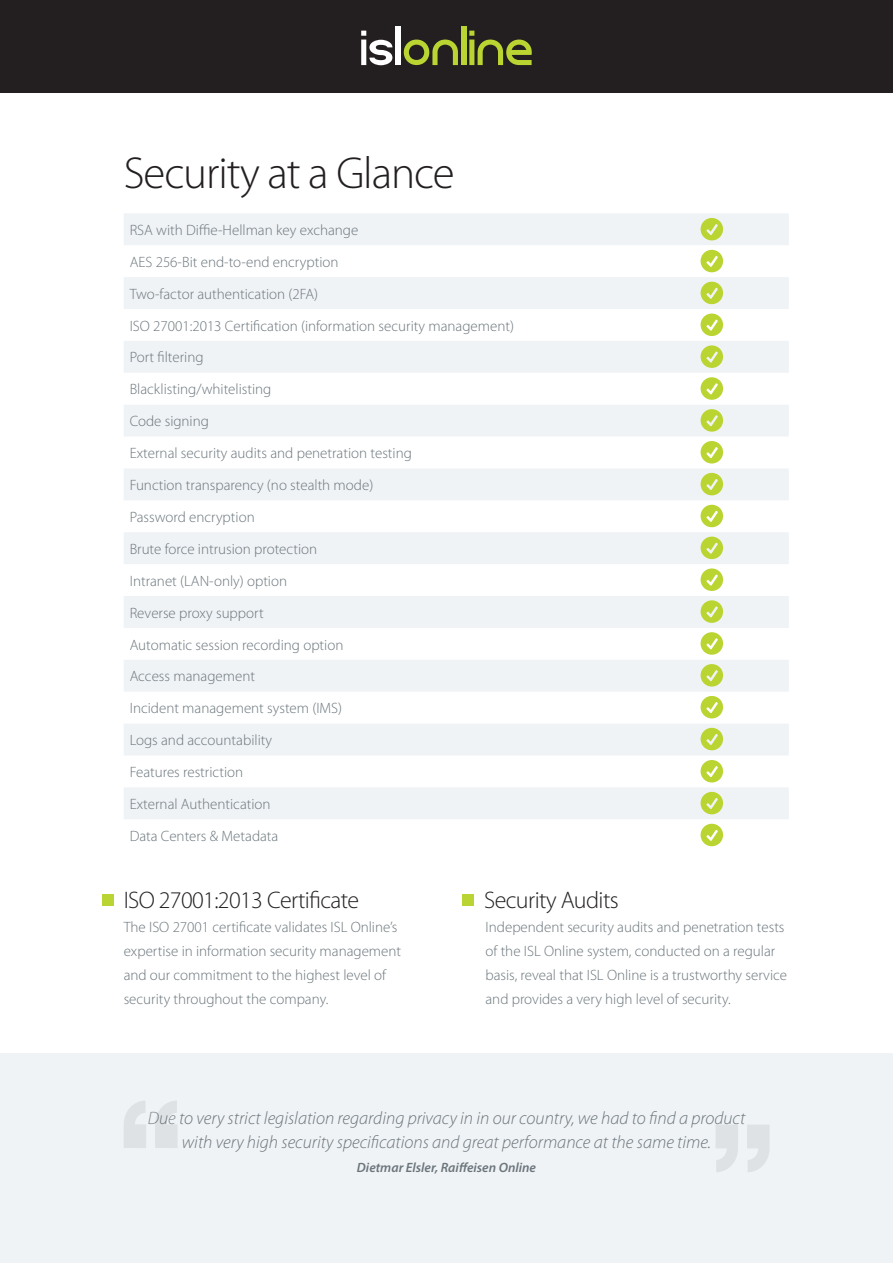
<style>
.page{position:relative;width:893px;height:1263px;background:#fff}
.page>*{position:absolute;margin:0;border:0;box-sizing:border-box;transform-origin:0 0}
.Heading1{font:300 45px "Myriad Pro";letter-spacing:-.025em;color:#231f20}
.Heading3{font:300 24px "Myriad Pro";letter-spacing:-.025em;color:#231f20}
.t1{font:italic 300 18px "Myriad Pro";color:#6a757b}
.t2{font:300 15px/24px "Myriad Pro";color:#6a757b}
.t3{font:italic 600 13.5px "Myriad Pro";color:#6a757b}
</style>
<div class="page">
<div style="left:0;top:1053px;width:893px;height:210px;background:#f0f3f6"></div>
<svg style="left:124px;top:1101px;width:22px;height:47px"></svg>
<svg style="left:155px;top:1101px;width:22px;height:47px"></svg>
<svg style="left:747px;top:1125px;width:23px;height:47px"></svg>
<svg style="left:716px;top:1125px;width:22px;height:47px"></svg>
<div style="left:0;top:0;width:893px;height:92px;background:#231f20"></div>
<svg style="left:361px;top:31px;width:31px;height:34px"></svg>
<div style="left:396px;top:27px;width:5px;height:38px;background:#fff"></div>
<svg style="left:404px;top:40px;width:54px;height:25px"></svg>
<div style="left:461px;top:27px;width:5px;height:38px;background:#bad432"></div>
<svg style="left:469px;top:31px;width:63px;height:34px"></svg>
<div style="left:102px;top:894px;width:12px;height:11px;background:#bad432"></div>
<div style="left:463px;top:894px;width:11px;height:11px;background:#bad432"></div>
<svg style="left:124px;top:213px;width:665px;height:606px;fill:#f0f3f6"></svg>
<svg style="left:701px;top:218px;width:22px;height:22px"></svg>
<svg style="left:701px;top:441px;width:22px;height:22px"></svg>
<svg style="left:701px;top:250px;width:22px;height:22px"></svg>
<svg style="left:701px;top:473px;width:22px;height:22px"></svg>
<svg style="left:701px;top:282px;width:22px;height:22px"></svg>
<svg style="left:701px;top:505px;width:22px;height:22px"></svg>
<svg style="left:701px;top:314px;width:22px;height:22px"></svg>
<svg style="left:701px;top:537px;width:22px;height:22px"></svg>
<svg style="left:701px;top:345px;width:22px;height:23px"></svg>
<svg style="left:701px;top:568px;width:22px;height:23px"></svg>
<svg style="left:701px;top:377px;width:22px;height:23px"></svg>
<svg style="left:701px;top:600px;width:22px;height:23px"></svg>
<svg style="left:701px;top:409px;width:22px;height:23px"></svg>
<svg style="left:701px;top:632px;width:22px;height:23px"></svg>
<svg style="left:701px;top:664px;width:22px;height:23px"></svg>
<svg style="left:701px;top:696px;width:22px;height:22px"></svg>
<svg style="left:701px;top:760px;width:22px;height:22px"></svg>
<svg style="left:701px;top:728px;width:22px;height:22px"></svg>
<svg style="left:701px;top:792px;width:22px;height:22px"></svg>
<svg style="left:701px;top:824px;width:22px;height:22px"></svg>
<p class="Heading1" style="left:124px;top:148px;width:333px">Security at a Glance</p>
<p class="t2" style="left:130px;top:218px;width:230px">RSA with Diffie-Hellman key exchange</p>
<p class="t2" style="left:130px;top:250px;width:210px">AES 256-Bit end-to-end encryption</p>
<p class="t2" style="left:130px;top:282px;width:190px">Two-factor authentication (2FA)</p>
<p class="t2" style="left:130px;top:314px;width:386px">ISO 27001:2013 Certification (information security management)</p>
<p class="t2" style="left:130px;top:346px;width:75px">Port filtering</p>
<p class="t2" style="left:130px;top:378px;width:143px">Blacklisting/whitelisting</p>
<p class="t2" style="left:130px;top:409px;width:81px">Code signing</p>
<p class="t2" style="left:130px;top:441px;width:284px">External security audits and penetration testing</p>
<p class="t2" style="left:130px;top:473px;width:245px">Function transparency (no stealth mode)</p>
<p class="t2" style="left:130px;top:505px;width:127px">Password encryption</p>
<p class="t2" style="left:130px;top:537px;width:189px">Brute force intrusion protection</p>
<p class="t2" style="left:130px;top:569px;width:159px">Intranet (LAN-only) option</p>
<p class="t2" style="left:130px;top:601px;width:135px">Reverse proxy support</p>
<p class="t2" style="left:130px;top:633px;width:215px">Automatic session recording option</p>
<p class="t2" style="left:130px;top:665px;width:127px">Access management</p>
<p class="t2" style="left:130px;top:696px;width:214px">Incident management system (IMS)</p>
<p class="t2" style="left:130px;top:728px;width:144px">Logs and accountability</p>
<p class="t2" style="left:130px;top:760px;width:115px">Features restriction</p>
<p class="t2" style="left:130px;top:792px;width:142px">External Authentication</p>
<p class="t2" style="left:130px;top:824px;width:150px">Data Centers &amp; Metadata</p>
<p class="Heading3" style="left:124px;top:887px;width:237px">ISO 27001:2013 Certificate</p>
<p class="t2" style="left:124px;top:915px;width:279px">The ISO 27001 certificate validates ISL Online’s expertise in information security management and our commitment to the highest level of security throughout the company.</p>
<p class="Heading3" style="left:484px;top:887px;width:136px">Security Audits</p>
<p class="t2" style="left:485px;top:915px;width:303px">Independent security audits and penetration tests of the ISL Online system, conducted on a regular basis, reveal that ISL Online is a trustworthy service and provides a very high level of security.</p>
<p class="t1" style="left:148px;top:1108px;width:599px">Due to very strict legislation regarding privacy in in our country, we had to find a product</p>
<p class="t1" style="left:182px;top:1132px;width:531px">with very high security specifications and great performance at the same time.</p>
<p class="t3" style="left:357px;top:1158px;width:181px">Dietmar Elsler, Raiffeisen Online</p>
</div>
